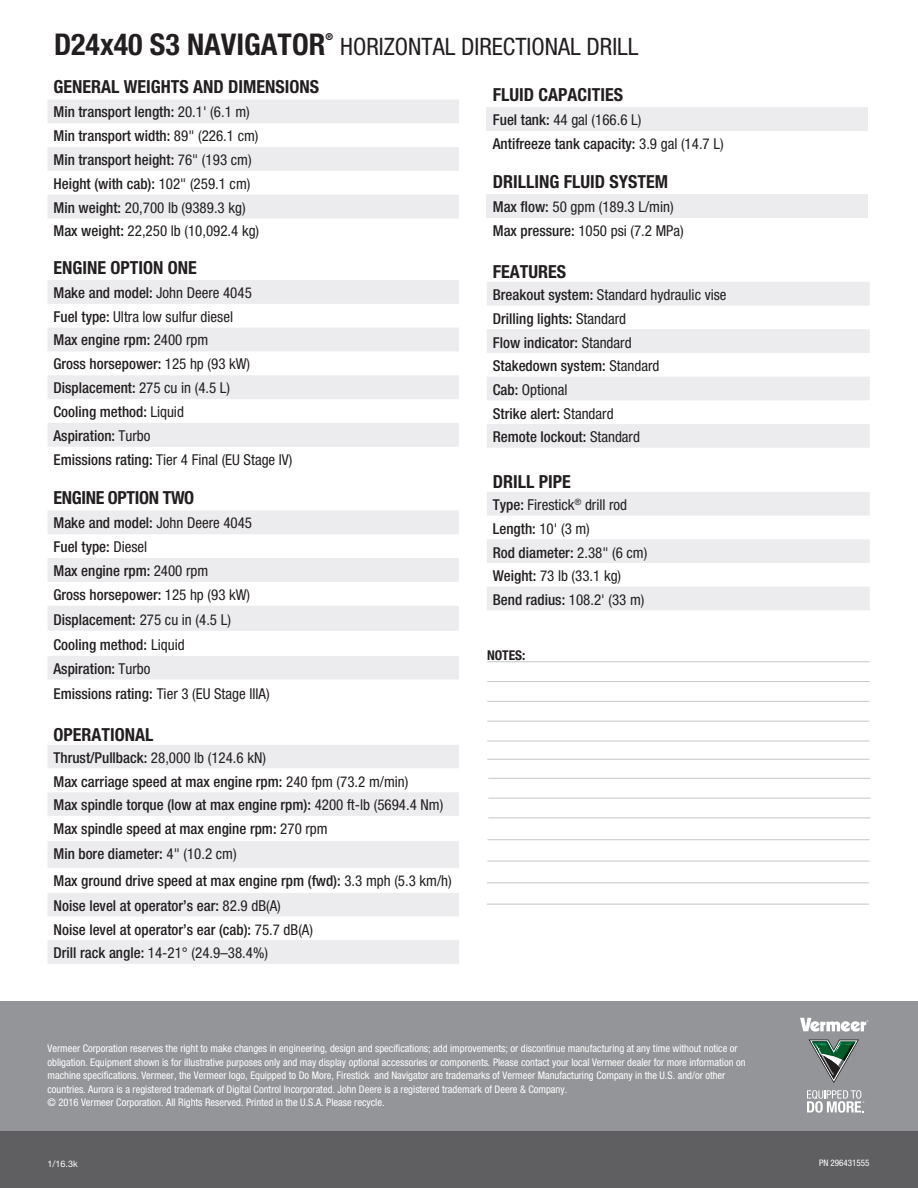
<style>
.page{position:relative;width:918px;height:1188px;background:#fff}
.page>*{position:absolute;margin:0;border:0;box-sizing:border-box;transform-origin:0 0}
.t1{font:700 condensed 30px "Helvetica Neue";color:#231f20}
.t2{font:condensed 24px "Helvetica Neue";color:#231f20}
.t3{font:700 condensed 18px "Helvetica Neue";color:#231f20}
.t4{font:700 condensed 18px "Helvetica Neue";letter-spacing:-.02em;color:#231f20}
.t5{font:500 condensed 15px/23.9px "Helvetica Neue";color:#231f20}
.t6{font:condensed 15px/23.7px "Helvetica Neue";color:#231f20}
.t7{font:700 condensed 13.5px "Helvetica Neue";color:#231f20}
.t8{font:condensed 10.5px/13.5px "Helvetica Neue";color:#fff}
.t9{font:700 condensed 9.6px "Helvetica Neue";color:#231f20}
.t10{font:condensed 9px "Helvetica Neue";color:#fff}
.t11{font:9px "Helvetica Neue";color:#fff}
.s1{font-weight:400}
.s2{font-weight:500}
</style>
<div class="page">
<svg style="left:487px;top:492px;width:383px;height:118px;fill:#ececee"></svg>
<svg style="left:48px;top:745px;width:411px;height:219px;fill:#ececee"></svg>
<svg style="left:48px;top:768px;width:411px;height:125px"></svg>
<div style="left:0;top:1001px;width:918px;height:151px;background:#939598"></div>
<svg style="left:800px;top:1018px;width:68px;height:14px"></svg>
<svg style="left:807px;top:1090px;width:57px;height:23px"></svg>
<svg style="left:809px;top:1040px;width:50px;height:43px"></svg>
<div style="left:0;top:1132px;width:918px;height:56px;background:#5f5f62"></div>
<svg style="left:487px;top:282px;width:383px;height:166px;fill:#ececee"></svg>
<svg style="left:48px;top:99px;width:411px;height:120px;fill:#ececee"></svg>
<svg style="left:48px;top:280px;width:411px;height:167px;fill:#ececee"></svg>
<svg style="left:48px;top:510px;width:411px;height:121px;fill:#ececee"></svg>
<div style="left:48px;top:656px;width:411px;height:24px;background:#ececee"></div>
<div style="left:487px;top:107px;width:381px;height:24px;background:#ececee"></div>
<div style="left:487px;top:194px;width:381px;height:24px;background:#ececee"></div>
<hr style="left:487px;top:661px;width:382px;height:1px;background:#c5c6c8">
<hr style="left:487px;top:681px;width:382px;height:1px;background:#c5c6c8">
<hr style="left:487px;top:701px;width:382px;height:1px;background:#c5c6c8">
<hr style="left:487px;top:721px;width:382px;height:1px;background:#c5c6c8">
<hr style="left:487px;top:741px;width:382px;height:1px;background:#c5c6c8">
<hr style="left:487px;top:759px;width:382px;height:1px;background:#c5c6c8">
<hr style="left:488px;top:778px;width:382px;height:1px;background:#c5c6c8">
<hr style="left:488px;top:798px;width:382px;height:1px;background:#c5c6c8">
<hr style="left:488px;top:818px;width:382px;height:1px;background:#c5c6c8">
<hr style="left:487px;top:839px;width:383px;height:1px;background:#c5c6c8">
<hr style="left:487px;top:861px;width:383px;height:1px;background:#c5c6c8">
<hr style="left:487px;top:882px;width:382px;height:1px;background:#c5c6c8">
<hr style="left:487px;top:904px;width:382px;height:1px;background:#c5c6c8">
<h1 class="t1" style="left:54px;top:26px;width:273px">D24x40 S3 NAVIGATOR</h1>
<p class="t9" style="left:325px;top:31px;width:9px">®</p>
<h2 class="t2" style="left:340px;top:32px;width:300px">HORIZONTAL DIRECTIONAL DRILL</h2>
<p class="t3" style="left:54px;top:76px;width:267px">GENERAL WEIGHTS AND DIMENSIONS</p>
<p class="t5" style="left:54px;top:100px;width:207px">Min transport length: <span class="s1">20.1' (6.1 m)<br></span>Min transport width: <span class="s1">89" (226.1 cm)<br></span>Min transport height: <span class="s1">76" (193 cm)<br></span>Height (with cab): <span class="s1">102" (259.1 cm)<br></span>Min weight: <span class="s1">20,700 lb (9389.3 kg)<br></span>Max weight: <span class="s1">22,250 lb (10,092.4 kg)</span></p>
<p class="t3" style="left:54px;top:257px;width:145px">ENGINE OPTION ONE</p>
<p class="t5" style="left:54px;top:280px;width:240px">Make and model: <span class="s1">John Deere 4045<br></span>Fuel type: <span class="s1">Ultra low sulfur diesel<br></span>Max engine rpm: <span class="s1">2400 rpm<br></span>Gross horsepower: <span class="s1">125 hp (93 kW)<br></span>Displacement: <span class="s1">275 cu in (4.5 L)<br></span>Cooling method: <span class="s1">Liquid<br></span>Aspiration: <span class="s1">Turbo<br></span>Emissions rating: <span class="s1">Tier 4 Final (EU Stage IV)</span></p>
<p class="t4" style="left:54px;top:487px;width:142px">ENGINE OPTION TWO</p>
<p class="t5" style="left:54px;top:511px;width:218px;line-height:24.3px">Make and model: <span class="s1">John Deere 4045<br></span>Fuel type: <span class="s1">Diesel<br></span>Max engine rpm: <span class="s1">2400 rpm<br></span>Gross horsepower: <span class="s1">125 hp (93 kW)<br></span>Displacement: <span class="s1">275 cu in (4.5 L)<br></span>Cooling method: <span class="s1">Liquid<br></span>Aspiration: <span class="s1">Turbo<br></span>Emissions rating: <span class="s1">Tier 3 (EU Stage IIIA)</span></p>
<p class="t3" style="left:493px;top:84px;width:132px">FLUID CAPACITIES</p>
<p class="t5" style="left:493px;top:107px;width:232px">Fuel tank: <span class="s1">44 gal (166.6 L)<br></span>Antifreeze tank capacity: <span class="s1">3.9 gal (14.7 L)</span></p>
<p class="t3" style="left:493px;top:171px;width:177px">DRILLING FLUID SYSTEM</p>
<p class="t6" style="left:493px;top:195px;width:192px"><span class="s2">Max flow:</span> 50 gpm (189.3 L/min)<br><span class="s2">Max pressure:</span> 1050 psi (7.2 MPa)</p>
<p class="t3" style="left:493px;top:260px;width:75px">FEATURES</p>
<p class="t5" style="left:493px;top:283px;width:235px">Breakout system: <span class="s1">Standard hydraulic vise<br></span>Drilling lights: <span class="s1">Standard<br></span>Flow indicator: <span class="s1">Standard<br></span>Stakedown system: <span class="s1">Standard<br></span>Cab: <span class="s1">Optional<br></span>Strike alert: <span class="s1">Standard<br></span>Remote lockout: <span class="s1">Standard</span></p>
<p class="t3" style="left:493px;top:470px;width:79px">DRILL PIPE</p>
<p class="t6" style="left:493px;top:493px;width:156px"><span class="s2">Type:</span> Firestick<sup>®</sup> drill rod<br><span class="s2">Length:</span> 10' (3 m)<br><span class="s2">Rod diameter:</span> 2.38" (6 cm)<br><span class="s2">Weight:</span> 73 lb (33.1 kg)<br><span class="s2">Bend radius:</span> 108.2' (33 m)</p>
<p class="t7" style="left:487px;top:647px;width:40px">NOTES:</p>
<p class="t3" style="left:54px;top:723px;width:101px">OPERATIONAL</p>
<p class="t5" style="left:54px;top:746px;width:391px">Thrust/Pullback: <span class="s1">28,000 lb (124.6 kN)<br></span>Max carriage speed at max engine rpm: <span class="s1">240 fpm (73.2 m/min)<br></span>Max spindle torque (low at max engine rpm): <span class="s1">4200 ft-lb (5694.4 Nm)<br></span>Max spindle speed at max engine rpm: <span class="s1">270 rpm</span></p>
<p class="t5" style="left:54px;top:840px;width:400px;line-height:27px">Min bore diameter: <span class="s1">4" (10.2 cm)<br></span>Max ground drive speed at max engine rpm (fwd): <span class="s1">3.3 mph (5.3 km/h)</span></p>
<p class="t5" style="left:54px;top:894px;width:261px">Noise level at operator’s ear: <span class="s1">82.9 dB(A)<br></span>Noise level at operator’s ear (cab): <span class="s1">75.7 dB(A)<br></span>Drill rack angle: <span class="s1">14-21° (24.9–38.4%)</span></p>
<p class="t8" style="left:48px;top:1042px;width:700px">Vermeer Corporation reserves the right to make changes in engineering, design and specifications; add improvements; or discontinue manufacturing at any time without notice or obligation. Equipment shown is for illustrative purposes only and may display optional accessories or components. Please contact your local Vermeer dealer for more information on machine specifications. Vermeer, the Vermeer logo, Equipped to Do More, Firestick and Navigator are trademarks of Vermeer Manufacturing Company in the U.S. and/or other countries. Aurora is a registered trademark of Digital Control Incorporated. John Deere is a registered trademark of Deere &amp; Company.<br>© 2016 Vermeer Corporation. All Rights Reserved. Printed in the U.S.A. Please recycle.</p>
<p class="t11" style="left:48px;top:1158px;width:32px">1/16.3k</p>
<p class="t10" style="left:819px;top:1158px;width:52px">PN 296431555</p>
</div>
